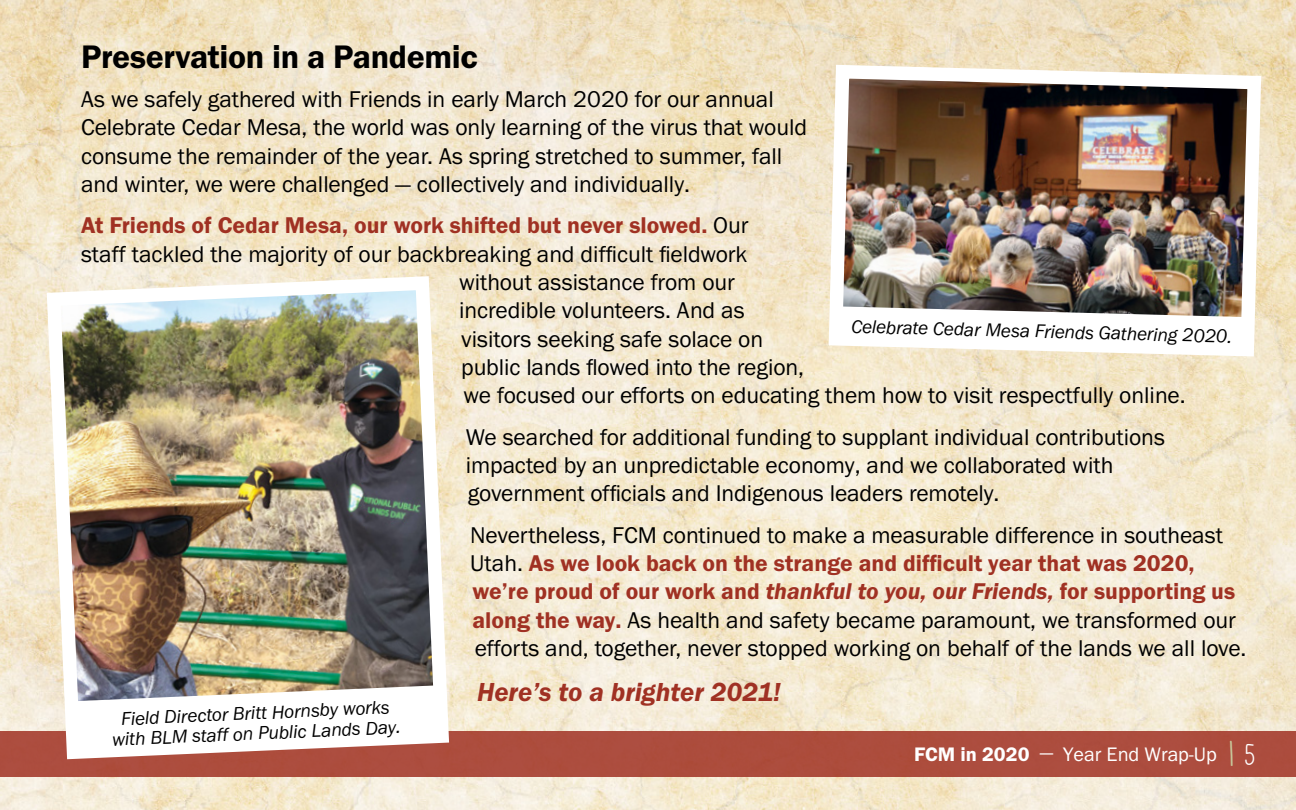
<style>
.page{position:relative;width:1296px;height:810px;background:#fff}
.page>*{position:absolute;margin:0;border:0;box-sizing:border-box;transform-origin:0 0}
.t1{font:600 33.75px "Franklin Gothic FS";letter-spacing:-.01em;color:#000}
.t2{font:italic 600 27px "Franklin Gothic FS";color:#a03123}
.t3{font:23.62px/28.3px "Franklin Gothic FS";letter-spacing:-.005em;color:#000}
.t4{font:600 23.62px "Franklin Gothic FS";color:#a03123}
.t5{font:20.25px "Franklin Gothic FS";color:#fff}
.t6{font:italic 19.12px/20.2px "Franklin Gothic FS";color:#000;text-align:center}
.s1{font-weight:400;color:#000}
.s2{font-weight:600;color:#a03123}
.s3{font-weight:600;font-style:italic;color:#a03123}
.s4{font-weight:600}
.s5{font-family:"Mathlete Bulky";font-size:42.75px;color:#c7c89b}
.s6{font-family:"Mathlete Bulky";font-size:33.75px}
</style>
<div class="page">
<img style="left:1px;top:0;width:1295px;height:810px">
<img style="left:0;top:0;width:1px;height:810px">
<div style="left:0;top:731px;width:1296px;height:45px;background:#ad4d3e"></div>
<img style="left:822px;top:58px;width:446px;height:305px">
<img style="left:40px;top:269px;width:416px;height:491px">
<svg style="left:837px;top:306px;width:409px;height:49px"></svg>
<svg style="left:70px;top:685px;width:372px;height:73px"></svg>
<h1 class="t1" style="left:81px;top:38px;width:398px">Preservation in a Pandemic</h1>
<p class="t3" style="left:81px;top:85px;width:728px">As we safely gathered with Friends in early March 2020 for our annual Celebrate Cedar Mesa, the world was only learning of the virus that would consume the remainder of the year. As spring stretched to summer, fall and winter, we were challenged — collectively and individually.</p>
<p class="t4" style="left:81px;top:212px;width:669px">At Friends of Cedar Mesa, our work shifted but never slowed. <span class="s1">Our</span></p>
<p class="t3" style="left:81px;top:240px;width:668px">staff tackled the majority of our backbreaking and difficult fieldwork</p>
<p class="t3" style="left:459px;top:268px;width:277px">without assistance from our</p>
<p class="t3" style="left:459px;top:297px;width:287px">incredible volunteers. And as</p>
<p class="t3" style="left:461px;top:325px;width:303px">visitors seeking safe solace on</p>
<p class="t3" style="left:461px;top:353px;width:344px">public lands flowed into the region,</p>
<p class="t3" style="left:463px;top:382px;width:724px">we focused our efforts on educating them how to visit respectfully online.</p>
<p class="t3" style="left:466px;top:423px;width:701px">We searched for additional funding to supplant individual contributions impacted by an unpredictable economy, and we collaborated with government officials and Indigenous leaders remotely.</p>
<p class="t3" style="left:470px;top:521px;width:778px">Nevertheless, FCM continued to make a measurable difference in southeast Utah. <span class="s2">As we look back on the strange and difficult year that was 2020, we’re proud of our work and</span> <span class="s3">thankful to you, our Friends,</span> <span class="s2">for supporting us along the way.</span> As health and safety became paramount, we transformed our efforts and, together, never stopped working on behalf of the lands we all love.</p>
<p class="t2" style="left:477px;top:677px;width:306px">Here’s to a brighter 2021!</p>
<p class="t6" style="left:851px;top:318px;width:383px;rotate:1deg">Celebrate Cedar Mesa Friends Gathering 2020.</p>
<p class="t6" style="left:111px;top:711px;width:290px;rotate:-3deg">Field Director Britt Hornsby works with BLM staff on Public Lands Day.</p>
<p class="t5" style="left:914px;top:744px;width:343px"><span class="s4">FCM in 2020</span> — Year End Wrap-Up <span class="s5">|</span> <span class="s6">5</span></p>
</div>
